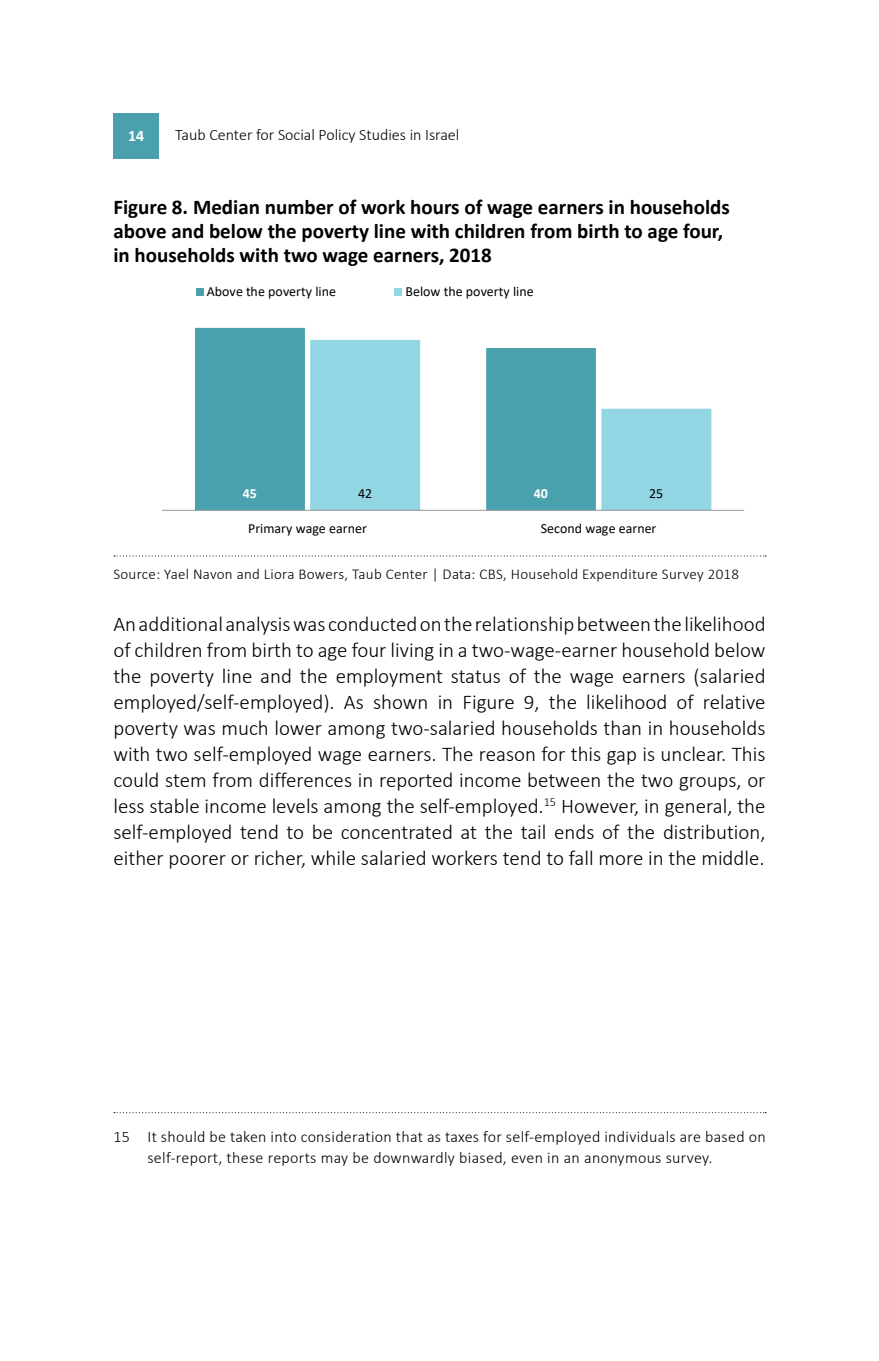
<style>
.page{position:relative;width:879px;height:1361px;background:#fff}
.page>*{position:absolute;margin:0;border:0;box-sizing:border-box;transform-origin:0 0}
.t1{font:300 21px/26px "Calibri";color:#000;text-align:justify}
.t2{font:700 21px/24px "Calibri";color:#000}
.t3{font:300 16px/21px "Calibri";letter-spacing:.02em;color:#000}
.t4{font:300 16px "Calibri";color:#000}
.t5{font:700 16px "Calibri";color:#fff}
.t6{font:300 15px "Calibri";letter-spacing:.02em;color:#000}
.t7{font:14px "Calibri";color:#000}
.t8{font:700 14px "Calibri";color:#fff}
</style>
<div class="page">
<svg style="left:114px;top:555px;width:652px;height:1px"></svg>
<svg style="left:195px;top:328px;width:225px;height:182px;background:#5caab6"></svg>
<svg style="left:310px;top:340px;width:401px;height:170px"></svg>
<hr style="left:162px;top:510px;width:582px;height:1px;background:#939598">
<div style="left:196px;top:288px;width:8px;height:8px;background:#4aa1ae"></div>
<div style="left:394px;top:288px;width:8px;height:8px;background:#92d6e3"></div>
<svg style="left:114px;top:1112px;width:652px;height:1px"></svg>
<div style="left:113px;top:113px;width:46px;height:46px;background:#4aa1ad"></div>
<p class="t5" style="left:128px;top:124px;width:18px">14</p>
<p class="t4" style="left:175px;top:125px;width:286px">Taub Center for Social Policy Studies in Israel</p>
<p class="t2" style="left:113px;top:195px;width:618px">Figure 8. Median number of work hours of wage earners in households above and below the poverty line with children from birth to age four, in households with two wage earners, 2018</p>
<p class="t7" style="left:207px;top:282px;width:131px">Above the poverty line</p>
<p class="t7" style="left:405px;top:282px;width:130px">Below the poverty line</p>
<p class="t8" style="left:243px;top:483px;width:16px">45</p>
<p class="t7" style="left:358px;top:483px;width:16px">42</p>
<p class="t8" style="left:534px;top:483px;width:16px">40</p>
<p class="t7" style="left:649px;top:483px;width:16px">25</p>
<p class="t7" style="left:248px;top:518px;width:120px">Primary wage earner</p>
<p class="t7" style="left:541px;top:518px;width:117px">Second wage earner</p>
<p class="t6" style="left:113px;top:565px;width:627px">Source: Yael Navon and Liora Bowers, Taub Center | Data: CBS, Household Expenditure Survey 2018</p>
<p class="t1" style="left:113px;top:611px;width:654px">An additional analysis was conducted on the relationship between the likelihood of children from birth to age four living in a two-wage-earner household below the poverty line and the employment status of the wage earners (salaried employed/self-employed). As shown in Figure 9, the likelihood of relative poverty was much lower among two-salaried households than in households with two self-employed wage earners. The reason for this gap is unclear. This could stem from differences in reported income between the two groups, or less stable income levels among the self-employed.<sup>15</sup> However, in general, the self-employed tend to be concentrated at the tail ends of the distribution, either poorer or richer, while salaried workers tend to fall more in the middle.</p>
<p class="t3" style="left:147px;top:1125px;width:620px;text-indent:-34px">15 It should be taken into consideration that as taxes for self-employed individuals are based on self-report, these reports may be downwardly biased, even in an anonymous survey.</p>
</div>
